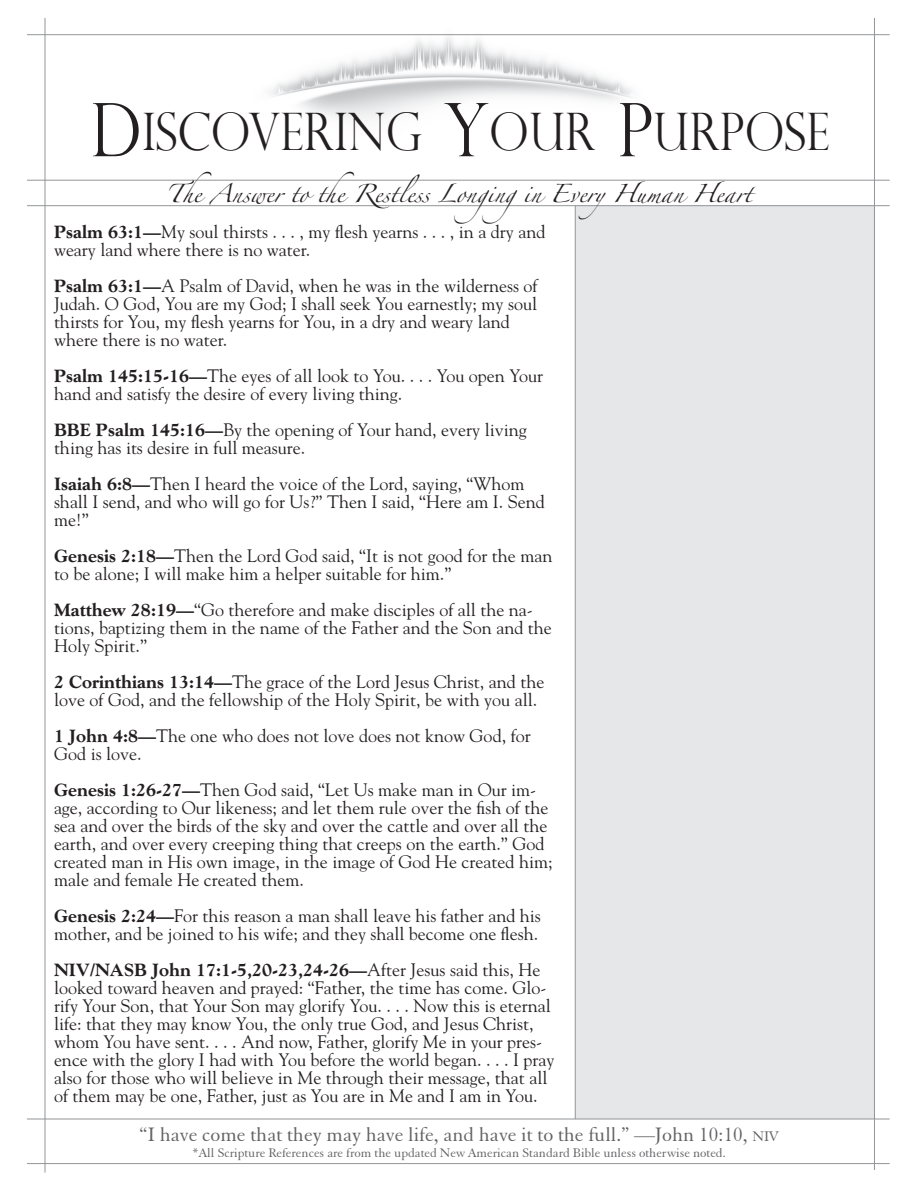
<style>
.page{position:relative;width:918px;height:1188px;background:#fff}
.page>*{position:absolute;margin:0;border:0;box-sizing:border-box;transform-origin:0 0}
.t1{font:300 51.75px "Perpetua Titling";color:#231f20;scale:.89 1}
.t2{font:21px "Elegant Garamond BT";color:#636366}
.text{font:18px/18px "Goudy";color:#231f20}
.text-2{font:16.5px "Zapfino";color:#231f20}
.t3{font:13.5px "Elegant Garamond BT";color:#636366}
.s1{font-size:73.95px}
.s2{font-weight:800}
.s3{font-size:15px}
</style>
<div class="page">
<img style="left:254px;top:35px;width:399px;height:84px">
<div style="left:575px;top:206px;width:299px;height:913px;background:#e6e7e9"></div>
<hr style="left:575px;top:206px;width:1px;height:913px;background:#939598">
<hr style="left:45px;top:18px;width:1px;height:1155px;background:#939598">
<hr style="left:27px;top:205px;width:863px;height:1px;background:#939598">
<hr style="left:874px;top:18px;width:1px;height:1152px;background:#939598">
<hr style="left:27px;top:1119px;width:863px;height:1px;background:#939598">
<hr style="left:27px;top:1163px;width:863px;height:1px;background:#939598">
<hr style="left:27px;top:180px;width:863px;height:1px;background:#939598">
<hr style="left:27px;top:34px;width:863px;height:1px;background:#939598">
<p class="t1" style="left:90px;top:101px;width:832px"><span class="s1">D</span>ISCOVERING <span class="s1">Y</span>OUR <span class="s1">P</span>URPOSE</p>
<p class="text-2" style="left:166px;top:187px;width:588px">The Answer to the Restless Longingin EveryHuman Heart</p>
<p class="text" style="left:54px;top:222px;width:493px"><span class="s2">Psalm 63:1—</span>My soul thirsts . . . , my flesh yearns . . . , in a dry and</p>
<p class="text" style="left:54px;top:240px;width:258px">weary land where there is no water.</p>
<p class="text" style="left:54px;top:276px;width:485px"><span class="s2">Psalm 63:1—</span>A Psalm of David, when he was in the wilderness of</p>
<p class="text" style="left:54px;top:294px;width:485px">Judah. O God, You are my God; I shall seek You earnestly; my soul</p>
<p class="text" style="left:54px;top:312px;width:457px">thirsts for You, my flesh yearns for You, in a dry and weary land where there is no water.</p>
<p class="text" style="left:54px;top:366px;width:491px"><span class="s2">Psalm 145:15-16—</span>The eyes of all look to You. . . . You open Your hand and satisfy the desire of every living thing.</p>
<p class="text" style="left:54px;top:420px;width:474px"><span class="s2">BBE Psalm 145:16—</span>By the opening of Your hand, every living thing has its desire in full measure.</p>
<p class="text" style="left:54px;top:474px;width:492px"><span class="s2">Isaiah 6:8—</span>Then I heard the voice of the Lord, saying, “Whom shall I send, and who will go for Us?” Then I said, “Here am I. Send me!”</p>
<p class="text" style="left:54px;top:546px;width:500px"><span class="s2">Genesis 2:18—</span>Then the Lord God said, “It is not good for the man to be alone; I will make him a helper suitable for him.”</p>
<p class="text" style="left:54px;top:600px;width:499px"><span class="s2">Matthew 28:19—</span>“Go therefore and make disciples of all the na&shy;tions, baptizing them in the name of the Father and the Son and the<br>Holy Spirit.”</p>
<p class="text" style="left:54px;top:672px;width:492px"><span class="s2">2 Corinthians 13:14—</span>The grace of the Lord Jesus Christ, and the love of God, and the fellowship of the Holy Spirit, be with you all.</p>
<p class="text" style="left:54px;top:726px;width:478px"><span class="s2">1 John 4:8—</span>The one who does not love does not know God, for<br>God is love.</p>
<p class="text" style="left:54px;top:780px;width:500px"><span class="s2">Genesis 1:26-27—</span>Then God said, “Let Us make man in Our im&shy;age, according to Our likeness; and let them rule over the fish of the sea and over the birds of the sky and over the cattle and over all the earth, and over every creeping thing that creeps on the earth.” God created man in His own image, in the image of God He created him; male and female He created them.</p>
<p class="text" style="left:54px;top:906px;width:488px"><span class="s2">Genesis 2:24—</span>For this reason a man shall leave his father and his</p>
<p class="text" style="left:54px;top:924px;width:486px">mother, and be joined to his wife; and they shall become one flesh.</p>
<p class="text" style="left:54px;top:960px;width:502px"><span class="s2">NIV/NASB John 17:1-5,20-23,24-26—</span>After Jesus said this, He looked toward heaven and prayed: “Father, the time has come. Glo&shy;rify Your Son, that Your Son may glorify You. . . . Now this is eternal life: that they may know You, the only true God, and Jesus Christ, whom You have sent. . . . And now, Father, glorify Me in your pres&shy;ence with the glory I had with You before the world began. . . . I pray also for those who will believe in Me through their message, that all of them may be one, Father, just as You are in Me and I am in You.</p>
<p class="t2" style="left:139px;top:1122px;width:641px">“I have come that they may have life, and have it to the full.” —John 10:10, <span class="s3">NIV</span></p>
<p class="t3" style="left:192px;top:1145px;width:535px">*All Scripture References are from the updated New American Standard Bible unless otherwise noted.</p>
</div>
